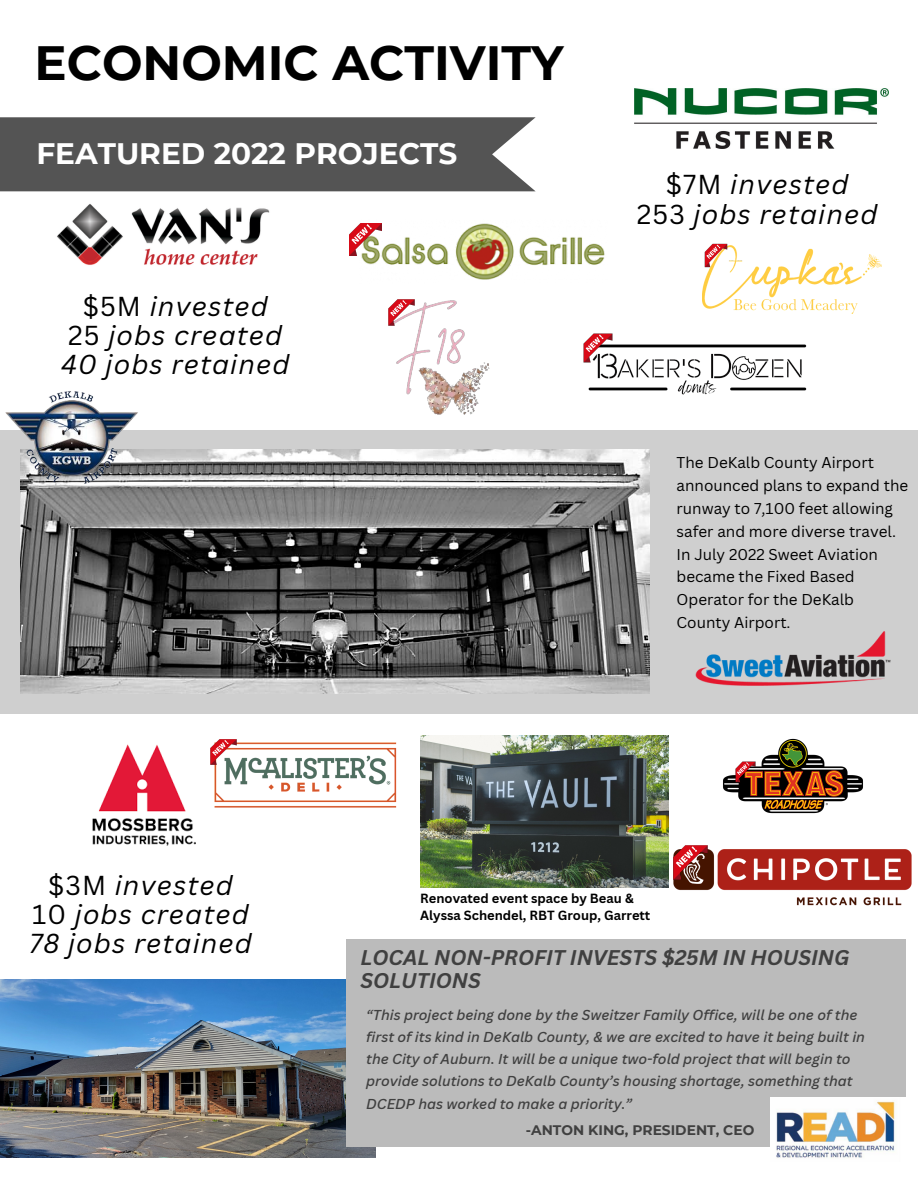
<style>
.page{position:relative;width:918px;height:1188px;background:#fff}
.page>*{position:absolute;margin:0;border:0;box-sizing:border-box;transform-origin:0 0}
.t1{font:700 48px "Montserrat";color:#000}
.t2{font:700 29.55px "Montserrat";color:#fff}
.t3{font:italic 26.7px "Canva Sans";letter-spacing:.04em;color:#000}
.t4{font:italic 700 20.7px/23.5px "Canva Sans";color:#404040}
.t5{font:15.3px/23px "Canva Sans";color:#000}
.t6{font:italic 500 13.95px/22.2px "Canva Sans";color:#404040}
.t7{font:700 13.8px "Montserrat";color:#404040}
.t8{font:700 12.9px/17.2px "Canva Sans";color:#000}
.s1{font-style:normal}
</style>
<div class="page">
<div style="left:0;top:117px;width:536px;height:74px;background:#545454"></div>
<img style="left:0;top:979px;width:375px;height:178px">
<div style="left:346px;top:939px;width:560px;height:207px;background:#bbb"></div>
<img style="left:770px;top:1098px;width:136px;height:60px">
<div style="left:0;top:431px;width:918px;height:283px;background:#cfcfcf"></div>
<img style="left:20px;top:449px;width:629px;height:245px">
<img style="left:4px;top:391px;width:137px;height:95px">
<img style="left:420px;top:735px;width:249px;height:152px">
<img style="left:92px;top:744px;width:104px;height:102px">
<img style="left:57px;top:204px;width:213px;height:61px">
<img style="left:635px;top:89px;width:253px;height:60px">
<img style="left:215px;top:743px;width:181px;height:65px">
<img style="left:210px;top:739px;width:29px;height:28px">
<img style="left:588px;top:344px;width:219px;height:51px">
<img style="left:583px;top:333px;width:33px;height:33px">
<img style="left:702px;top:246px;width:180px;height:67px">
<img style="left:702px;top:243px;width:28px;height:26px">
<img style="left:673px;top:849px;width:239px;height:57px">
<img style="left:673px;top:845px;width:39px;height:38px">
<img style="left:362px;top:223px;width:243px;height:57px">
<img style="left:349px;top:223px;width:37px;height:36px">
<img style="left:723px;top:738px;width:140px;height:76px">
<img style="left:733px;top:760px;width:25px;height:25px">
<img style="left:388px;top:308px;width:1px;height:18px">
<img style="left:389px;top:299px;width:101px;height:116px">
<img style="left:695px;top:631px;width:196px;height:55px">
<p class="t1" style="left:35px;top:34px;width:531px">ECONOMIC ACTIVITY</p>
<p class="t2" style="left:36px;top:135px;width:423px">FEATURED 2022 PROJECTS</p>
<p class="t3" style="left:83px;top:288px;width:187px"><span class="s1">$5M</span> invested</p>
<p class="t3" style="left:68px;top:317px;width:216px"><span class="s1">25</span> jobs created</p>
<p class="t3" style="left:61px;top:346px;width:230px">40 jobs retained</p>
<p class="t3" style="left:666px;top:166px;width:184px"><span class="s1">$7M</span> invested</p>
<p class="t3" style="left:637px;top:195px;width:242px"><span class="s1">253</span> jobs retained</p>
<p class="t5" style="left:677px;top:451px;width:233px">The DeKalb County Airport announced plans to expand the runway to 7,100 feet allowing safer and more diverse travel.<br>In July 2022 Sweet Aviation became the Fixed Based<br>Operator for the DeKalb<br>County Airport.</p>
<p class="t3" style="left:48px;top:866px;width:187px"><span class="s1">$3M</span> invested</p>
<p class="t3" style="left:32px;top:895px;width:218px"><span class="s1">10</span> jobs created</p>
<p class="t3" style="left:29px;top:925px;width:224px">78 jobs retained</p>
<p class="t8" style="left:420px;top:889px;width:232px">Renovated event space by Beau &amp;<br>Alyssa Schendel, RBT Group, Garrett</p>
<p class="t4" style="left:360px;top:945px;width:491px">LOCAL NON-PROFIT INVESTS $25M IN HOUSING<br>SOLUTIONS</p>
<p class="t6" style="left:366px;top:1003px;width:500px">“This project being done by the Sweitzer Family Office, will be one of the first of its kind in DeKalb County, &amp; we are excited to have it being built in the City of Auburn. It will be a unique two-fold project that will begin to provide solutions to DeKalb County’s housing shortage, something that DCEDP has worked to make a priority.”</p>
<p class="t7" style="left:526px;top:1121px;width:230px">-ANTON KING, PRESIDENT, CEO</p>
</div>
